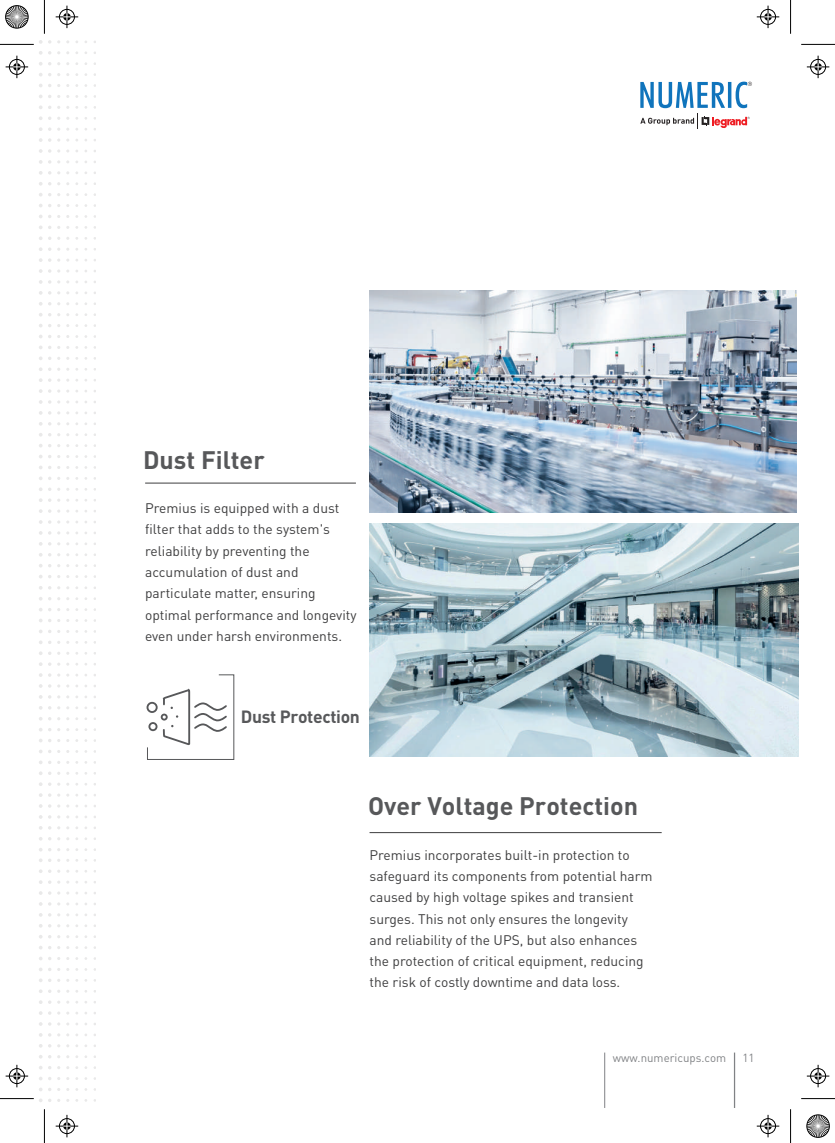
<style>
.page{position:relative;width:835px;height:1143px;background:#fff}
.page>*{position:absolute;margin:0;border:0;box-sizing:border-box;transform-origin:0 0}
.t1{font:700 25px "DIN Pro";color:#57585a}
.t2{font:700 17.5px "DIN Pro";letter-spacing:-.02em;color:#57585a}
.t3{font:13.75px/21.2px "DIN Pro";color:#3e3e3f}
.t4{font:11.62px "DIN Pro";color:#808285}
</style>
<div class="page">
<svg style="left:39px;top:880px;width:4px;height:4px"></svg>
<svg style="left:39px;top:684px;width:4px;height:4px"></svg>
<svg style="left:39px;top:793px;width:4px;height:4px"></svg>
<svg style="left:39px;top:378px;width:4px;height:4px"></svg>
<svg style="left:39px;top:400px;width:4px;height:4px"></svg>
<svg style="left:39px;top:520px;width:4px;height:4px"></svg>
<svg style="left:39px;top:149px;width:4px;height:4px"></svg>
<svg style="left:39px;top:171px;width:4px;height:4px"></svg>
<svg style="left:39px;top:258px;width:4px;height:4px"></svg>
<svg style="left:39px;top:291px;width:4px;height:4px"></svg>
<hr style="left:145px;top:483px;width:211px;height:1px;background:#3e3e3f">
<hr style="left:369px;top:832px;width:292px;height:1px;background:#3e3e3f">
<img style="left:369px;top:291px;width:426px;height:221px">
<img style="left:369px;top:523px;width:429px;height:233px">
<hr style="left:604px;top:1052px;width:1px;height:55px;background:#808285">
<hr style="left:733px;top:1052px;width:1px;height:55px;background:#808285">
<svg style="left:640px;top:82px;width:111px;height:47px"></svg>
<div style="left:146px;top:701px;width:11px;height:12px;border:2px solid #57585a;border-radius:50%"></div>
<svg style="left:147px;top:674px;width:87px;height:86px"></svg>
<hr style="left:0;top:44px;width:34px;height:1px;background:#000">
<hr style="left:800px;top:44px;width:34px;height:1px;background:#000">
<hr style="left:0;top:1098px;width:34px;height:1px;background:#000">
<hr style="left:800px;top:1098px;width:34px;height:1px;background:#000">
<hr style="left:44px;top:0;width:1px;height:34px;background:#000">
<hr style="left:44px;top:1109px;width:1px;height:33px;background:#000">
<hr style="left:790px;top:0;width:1px;height:34px;background:#000">
<hr style="left:790px;top:1109px;width:1px;height:33px;background:#000">
<div style="left:59px;top:9px;width:16px;height:16px;border:2px solid #fff;border-radius:50%"></div>
<hr style="left:56px;top:16px;width:22px;height:2px;background:#fff">
<hr style="left:66px;top:6px;width:2px;height:22px;background:#fff">
<div style="left:62px;top:12px;width:9px;height:9px;border:2px solid #fff;border-radius:50%"></div>
<div style="left:59px;top:9px;width:16px;height:16px;border:1px solid #000;border-radius:50%"></div>
<svg style="left:56px;top:17px;width:22px;height:1px"></svg>
<svg style="left:63px;top:13px;width:8px;height:8px"></svg>
<svg style="left:67px;top:6px;width:1px;height:22px"></svg>
<svg style="left:756px;top:6px;width:22px;height:22px"></svg>
<div style="left:59px;top:1117px;width:16px;height:17px;border:2px solid #fff;border-radius:50%"></div>
<hr style="left:66px;top:1114px;width:2px;height:23px;background:#fff">
<div style="left:62px;top:1121px;width:9px;height:9px;border:2px solid #fff;border-radius:50%"></div>
<div style="left:59px;top:1118px;width:16px;height:15px;border:1px solid #000;border-radius:50%"></div>
<svg style="left:56px;top:1125px;width:22px;height:1px"></svg>
<svg style="left:63px;top:1122px;width:8px;height:7px"></svg>
<svg style="left:67px;top:1114px;width:1px;height:23px"></svg>
<svg style="left:756px;top:1114px;width:22px;height:23px"></svg>
<svg style="left:6px;top:56px;width:22px;height:22px"></svg>
<svg style="left:6px;top:1064px;width:22px;height:23px"></svg>
<svg style="left:806px;top:56px;width:22px;height:22px"></svg>
<svg style="left:806px;top:1064px;width:22px;height:23px"></svg>
<svg style="left:5px;top:5px;width:24px;height:24px"></svg>
<svg style="left:806px;top:1114px;width:24px;height:24px"></svg>
<h1 class="t1" style="left:143px;top:442px;width:123px">Dust Filter</h1>
<p class="t3" style="left:145px;top:497px;width:213px">Premius is equipped with a dust filter that adds to the system's reliability by preventing the accumulation of dust and particulate matter, ensuring optimal performance and longevity even under harsh environments.</p>
<p class="t2" style="left:241px;top:705px;width:120px">Dust Protection</p>
<h1 class="t1" style="left:368px;top:788px;width:271px">Over Voltage Protection</h1>
<p class="t3" style="left:369px;top:843px;width:284px">Premius incorporates built-in protection to safeguard its components from potential harm caused by high voltage spikes and transient surges. This not only ensures the longevity and reliability of the UPS, but also enhances the protection of critical equipment, reducing the risk of costly downtime and data loss.</p>
<p class="t4" style="left:612px;top:1048px;width:115px">www.numericups.com</p>
<p class="t4" style="left:742px;top:1048px;width:13px">11</p>
</div>
